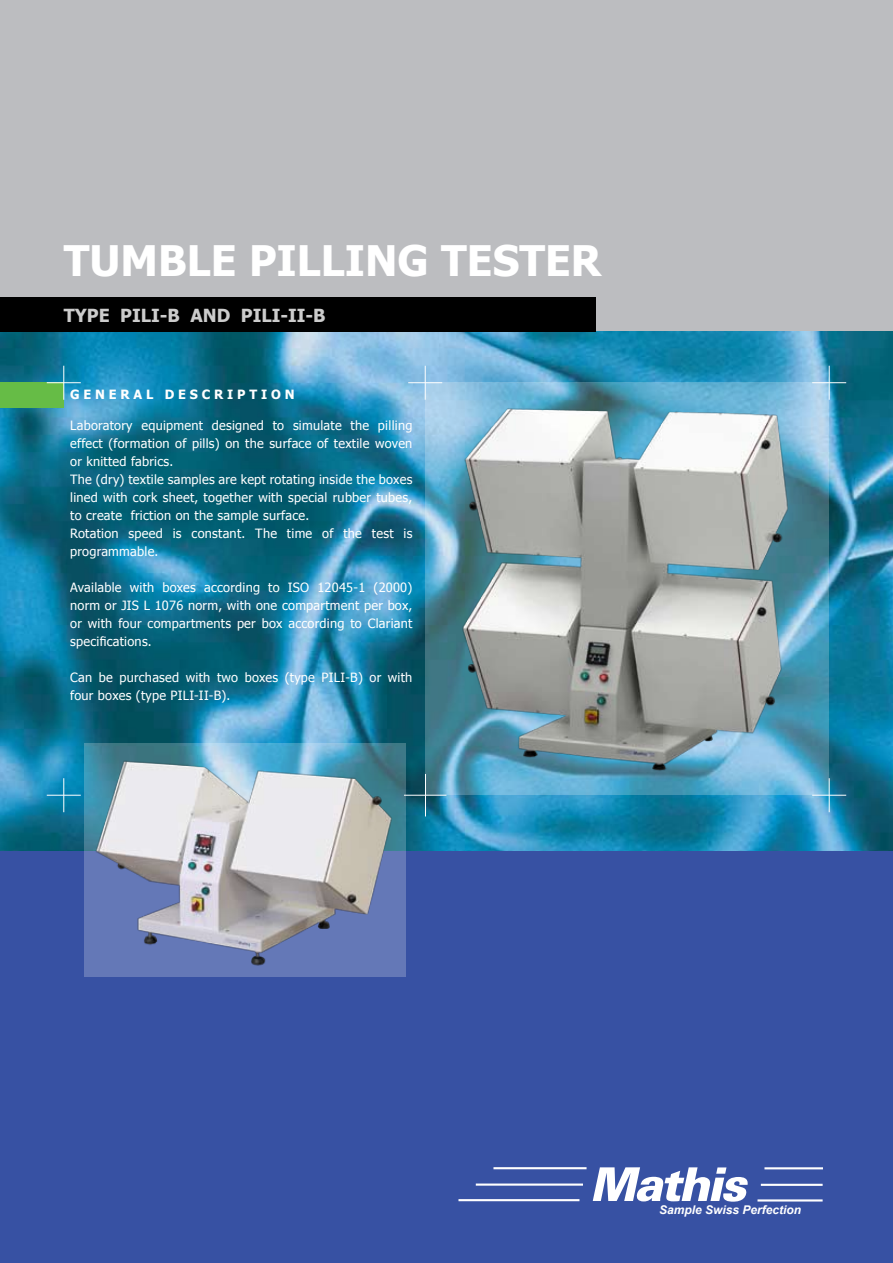
<style>
.page{position:relative;width:893px;height:1263px;background:#fff}
.page>*{position:absolute;margin:0;border:0;box-sizing:border-box;transform-origin:0 0}
.t1{font:700 42px "Tahoma";color:#fff}
.t2{font:700 18px "Tahoma";color:#ccc}
.t3{font:12.75px/18px "Tahoma";letter-spacing:.02em;color:#fff}
.t4{font:700 12.75px "Tahoma";letter-spacing:.3em;color:#fff}
.t5{font:italic 700 12px "Arial";color:#fff}
</style>
<div class="page">
<div style="left:0;top:0;width:893px;height:850px;background:#bcbdc0"></div>
<div style="left:0;top:850px;width:893px;height:413px;background:#3751a3"></div>
<img style="left:0;top:332px;width:893px;height:518px">
<svg style="left:593px;top:1167px;width:155px;height:35px"></svg>
<hr style="left:458px;top:1199px;width:121px;height:2px;background:#fff">
<hr style="left:493px;top:1167px;width:94px;height:2px;background:#fff">
<hr style="left:476px;top:1183px;width:107px;height:3px;background:#fff">
<hr style="left:757px;top:1199px;width:66px;height:2px;background:#fff">
<hr style="left:764px;top:1167px;width:59px;height:2px;background:#fff">
<hr style="left:761px;top:1184px;width:62px;height:2px;background:#fff">
<div style="left:0;top:383px;width:64px;height:25px;background:#66bc46"></div>
<hr style="left:63px;top:366px;width:1px;height:34px;background:#fff">
<hr style="left:47px;top:382px;width:34px;height:1px;background:#fff">
<hr style="left:829px;top:366px;width:1px;height:34px;background:#fff">
<hr style="left:812px;top:382px;width:34px;height:1px;background:#fff">
<hr style="left:425px;top:366px;width:1px;height:34px;background:#fff">
<hr style="left:408px;top:382px;width:34px;height:1px;background:#fff">
<hr style="left:63px;top:778px;width:1px;height:34px;background:#fff">
<hr style="left:47px;top:795px;width:34px;height:1px;background:#fff">
<hr style="left:425px;top:774px;width:1px;height:42px;background:#fff">
<hr style="left:404px;top:795px;width:42px;height:1px;background:#fff">
<hr style="left:829px;top:778px;width:1px;height:34px;background:#fff">
<hr style="left:812px;top:795px;width:34px;height:1px;background:#fff">
<svg style="left:84px;top:743px;width:321px;height:234px;background:#5887b1"></svg>
<img style="left:91px;top:753px;width:305px;height:217px">
<svg style="left:425px;top:383px;width:404px;height:412px;background:#65accb"></svg>
<img style="left:429px;top:399px;width:400px;height:383px">
<div style="left:0;top:298px;width:595px;height:34px;background:#000"></div>
<h1 class="t1" style="left:64px;top:231px;width:539px">TUMBLE PILLING TESTER</h1>
<h2 class="t2" style="left:64px;top:302px;width:261px">TYPE PILI-B AND PILI-II-B</h2>
<p class="t4" style="left:70px;top:385px;width:226px">GENERAL DESCRIPTION</p>
<p class="t3" style="left:70px;top:415px;width:344px">Laboratory equipment designed to simulate the pilling effect (formation of pills) on the surface of textile woven or knitted fabrics.<br>The (dry) textile samples are kept rotating inside the boxes lined with cork sheet, together with special rubber tubes, to create friction on the sample surface.<br>Rotation speed is constant. The time of the test is programmable.</p>
<p class="t3" style="left:70px;top:577px;width:344px;text-align:justify">Available with boxes according to ISO 12045-1 (2000) norm or JIS L 1076 norm, with one compartment per box, or with four compartments per box according to Clariant specifications.</p>
<p class="t3" style="left:70px;top:667px;width:344px">Can be purchased with two boxes (type PILI-B) or with four boxes (type PILI-II-B).</p>
<p class="t5" style="left:659px;top:1202px;width:144px">Sample Swiss Perfection</p>
</div>
